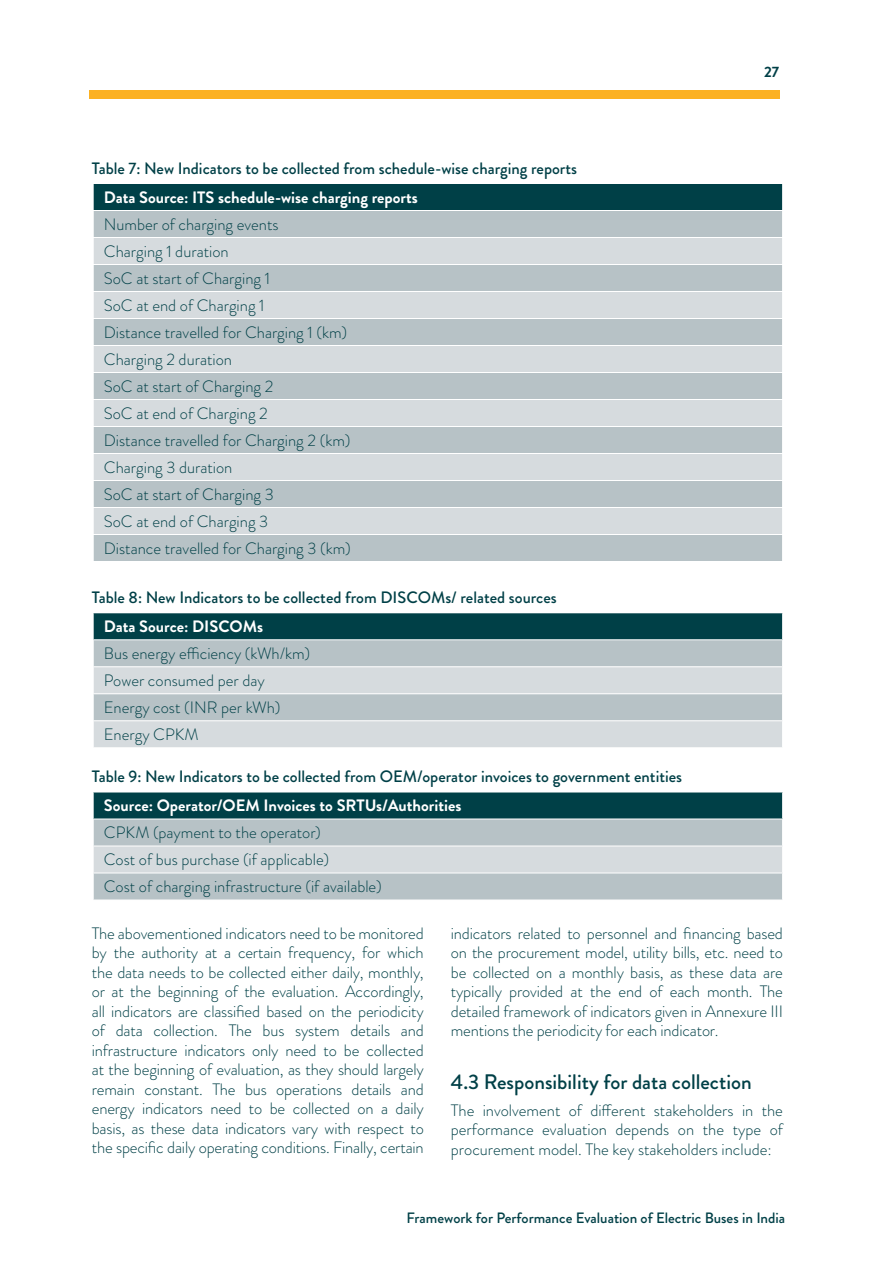
<style>
.page{position:relative;width:891px;height:1269px;background:#fff}
.page>*{position:absolute;margin:0;border:0;box-sizing:border-box;transform-origin:0 0}
.t1{font:500 21px "Brandon Grotesque";color:#004047}
.t2{font:300 16.5px/19.5px "Brandon Grotesque";color:#004047}
.t3{font:500 16.5px "Brandon Grotesque";color:#004047}
.t4{font:700 16.5px "Brandon Grotesque";color:#fff}
.t5{font:500 15px "Brandon Grotesque";color:#004047}
.t6{font:700 15px "Brandon Grotesque";color:#004047}
</style>
<div class="page">
<div style="left:89px;top:90px;width:690px;height:9px;background:#fcb122"></div>
<div style="left:93px;top:184px;width:690px;height:27px;background:#004047"></div>
<div style="left:94px;top:211px;width:688px;height:350px;background:#b7c2c6"></div>
<svg style="left:94px;top:238px;width:688px;height:296px;fill:#d6dbde"></svg>
<hr style="left:93px;top:210px;width:690px;height:1px;background:#fff">
<hr style="left:93px;top:237px;width:690px;height:1px;background:#fff">
<hr style="left:93px;top:264px;width:690px;height:1px;background:#fff">
<hr style="left:93px;top:291px;width:690px;height:1px;background:#fff">
<hr style="left:93px;top:318px;width:690px;height:1px;background:#fff">
<hr style="left:93px;top:345px;width:690px;height:1px;background:#fff">
<hr style="left:93px;top:372px;width:690px;height:1px;background:#fff">
<hr style="left:93px;top:399px;width:690px;height:1px;background:#fff">
<hr style="left:93px;top:426px;width:690px;height:1px;background:#fff">
<hr style="left:93px;top:453px;width:690px;height:1px;background:#fff">
<hr style="left:93px;top:480px;width:690px;height:1px;background:#fff">
<hr style="left:93px;top:507px;width:690px;height:1px;background:#fff">
<hr style="left:93px;top:534px;width:690px;height:1px;background:#fff">
<svg style="left:93px;top:184px;width:1px;height:377px"></svg>
<svg style="left:782px;top:184px;width:1px;height:26px"></svg>
<div style="left:93px;top:613px;width:690px;height:27px;background:#004047"></div>
<div style="left:94px;top:640px;width:688px;height:26px;background:#b7c2c6"></div>
<svg style="left:94px;top:667px;width:688px;height:80px;fill:#d6dbde"></svg>
<hr style="left:93px;top:639px;width:690px;height:1px;background:#fff">
<hr style="left:93px;top:693px;width:690px;height:1px;background:#fff">
<hr style="left:93px;top:720px;width:690px;height:1px;background:#fff">
<svg style="left:93px;top:613px;width:1px;height:134px"></svg>
<svg style="left:782px;top:613px;width:1px;height:27px"></svg>
<div style="left:93px;top:792px;width:690px;height:27px;background:#004047"></div>
<div style="left:94px;top:820px;width:688px;height:80px;background:#b7c2c6"></div>
<div style="left:93px;top:846px;width:690px;height:27px;background:#d6dbde"></div>
<hr style="left:93px;top:792px;width:690px;height:1px;background:#fff">
<hr style="left:93px;top:846px;width:690px;height:1px;background:#fff">
<hr style="left:93px;top:873px;width:690px;height:1px;background:#fff">
<svg style="left:93px;top:792px;width:1px;height:108px"></svg>
<svg style="left:782px;top:792px;width:1px;height:108px"></svg>
<p class="t3" style="left:92px;top:156px;width:487px">Table 7: New Indicators to be collected from schedule-wise charging reports</p>
<p class="t4" style="left:104px;top:185px;width:315px">Data Source: ITS schedule-wise charging reports</p>
<p class="t2" style="left:104px;top:210px;width:248px;line-height:27px">Number of charging events<br>Charging 1 duration<br>SoC at start of Charging 1<br>SoC at end of Charging 1<br>Distance travelled for Charging 1 (km)<br>Charging 2 duration<br>SoC at start of Charging 2<br>SoC at end of Charging 2<br>Distance travelled for Charging 2 (km)<br>Charging 3 duration<br>SoC at start of Charging 3<br>SoC at end of Charging 3<br>Distance travelled for Charging 3 (km)</p>
<p class="t3" style="left:92px;top:586px;width:466px">Table 8: New Indicators to be collected from DISCOMs/ related sources</p>
<p class="t4" style="left:104px;top:615px;width:161px">Data Source: DISCOMs</p>
<p class="t2" style="left:104px;top:640px;width:208px;line-height:27px">Bus energy efficiency (kWh/km)<br>Power consumed per day<br>Energy cost (INR per kWh)<br>Energy CPKM</p>
<p class="t3" style="left:92px;top:765px;width:592px">Table 9: New Indicators to be collected from OEM/operator invoices to government entities</p>
<p class="t6" style="left:764px;top:61px;width:17px">27</p>
<p class="t4" style="left:104px;top:794px;width:359px">Source: Operator/OEM Invoices to SRTUs/Authorities</p>
<p class="t2" style="left:104px;top:819px;width:279px;line-height:27px">CPKM (payment to the operator)<br>Cost of bus purchase (if applicable)<br>Cost of charging infrastructure (if available)</p>
<p class="t2" style="left:92px;top:924px;width:334px;text-align:justify">The abovementioned indicators need to be monitored by the authority at a certain frequency, for which the data needs to be collected either daily, monthly, or at the beginning of the evaluation. Accordingly, all indicators are classified based on the periodicity of data collection. The bus system details and infrastructure indicators only need to be collected at the beginning of evaluation, as they should largely remain constant. The bus operations details and energy indicators need to be collected on a daily basis, as these data indicators vary with respect to the specific daily operating conditions. Finally, certain</p>
<p class="t2" style="left:451px;top:924px;width:334px;text-align:justify">indicators related to personnel and financing based on the procurement model, utility bills, etc. need to be collected on a monthly basis, as these data are typically provided at the end of each month. The detailed framework of indicators given in Annexure III mentions the periodicity for each indicator.</p>
<p class="t1" style="left:451px;top:1067px;width:302px">4.3 Responsibility for data collection</p>
<p class="t2" style="left:451px;top:1100px;width:334px;text-align:justify">The involvement of different stakeholders in the performance evaluation depends on the type of procurement model. The key stakeholders include:</p>
<p class="t5" style="left:407px;top:1208px;width:380px">Framework for Performance Evaluation of Electric Buses in India</p>
</div>
